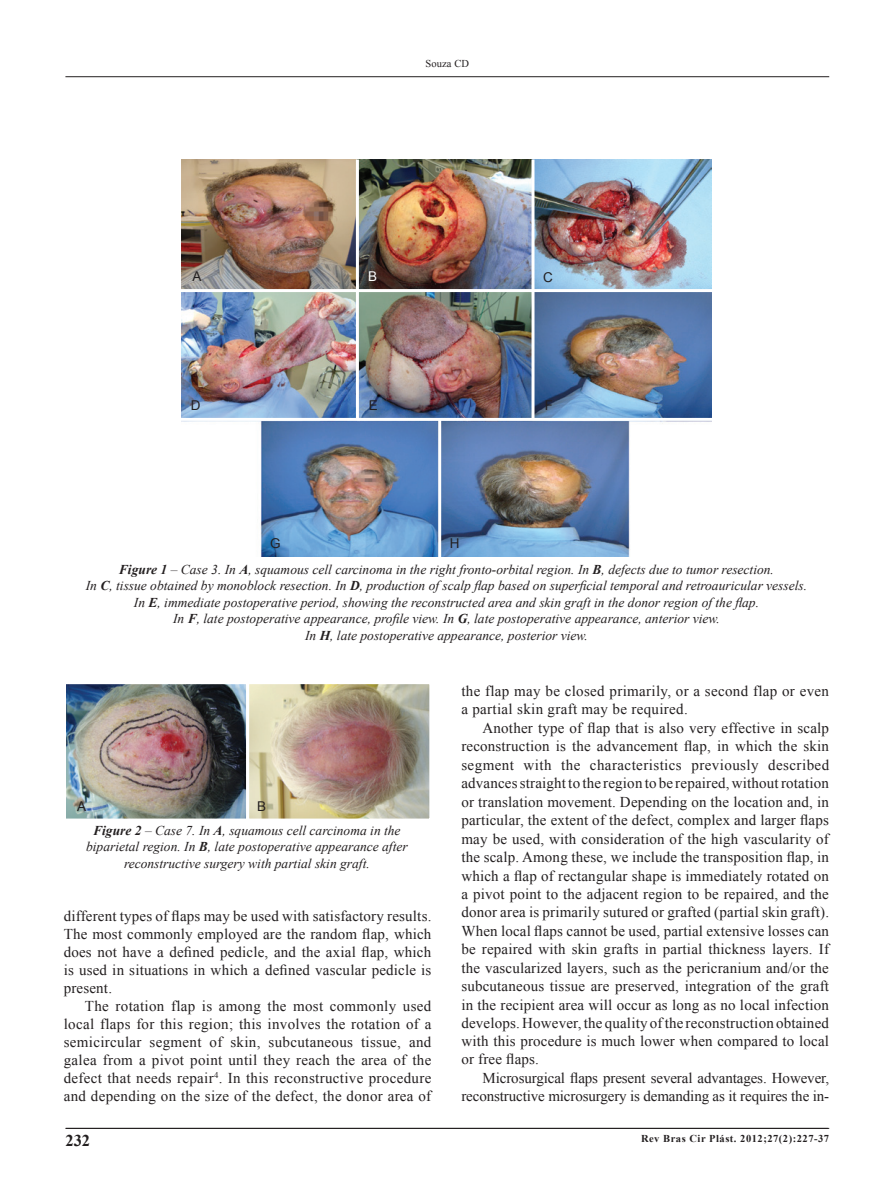
<style>
.page{position:relative;width:893px;height:1191px;background:#fff}
.page>*{position:absolute;margin:0;border:0;box-sizing:border-box;transform-origin:0 0}
.t1{font:700 16.5px "Times New Roman";color:#231f20}
.t2{font:15px/18.5px "Times New Roman";letter-spacing:.01em;color:#231f20;text-align:justify}
.t3{font:15px/18.3px "Times New Roman";letter-spacing:-.01em;color:#231f20;text-align:right}
.t4{font:italic 13.5px/16.5px "Times New Roman";color:#231f20;text-align:center}
.t5{font:13.5px "Arial";color:#231f20}
.t6{font:13.5px "Arial";color:#fff}
.t7{font:700 10.5px "Times New Roman";letter-spacing:.05em;color:#231f20}
.t8{font:10.5px "Times New Roman";letter-spacing:.01em;color:#231f20}
.s1{font-weight:700}
</style>
<div class="page">
<hr style="left:65px;top:1128px;width:764px;height:1px;background:#231f20">
<hr style="left:65px;top:76px;width:764px;height:1px;background:#231f20">
<img style="left:67px;top:685px;width:361px;height:132px">
<div style="left:63px;top:681px;width:186px;height:140px;border:3px solid #fff"></div>
<div style="left:246px;top:681px;width:186px;height:140px;border:3px solid #fff"></div>
<img style="left:181px;top:159px;width:531px;height:397px">
<hr style="left:180px;top:289px;width:533px;height:3px;background:#fff">
<hr style="left:181px;top:418px;width:533px;height:3px;background:#fff">
<hr style="left:356px;top:159px;width:3px;height:261px;background:#fff">
<hr style="left:531px;top:159px;width:3px;height:261px;background:#fff">
<hr style="left:438px;top:420px;width:3px;height:139px;background:#fff">
<p class="t8" style="left:425px;top:57px;width:45px">Souza CD</p>
<p class="t5" style="left:192px;top:267px;width:11px">A</p>
<p class="t5" style="left:191px;top:396px;width:11px">D</p>
<p class="t6" style="left:368px;top:267px;width:11px">B</p>
<p class="t5" style="left:369px;top:396px;width:11px">E</p>
<p class="t5" style="left:270px;top:534px;width:12px">G</p>
<p class="t5" style="left:450px;top:534px;width:11px">H</p>
<p class="t5" style="left:543px;top:268px;width:11px">C</p>
<p class="t5" style="left:545px;top:396px;width:10px">F</p>
<p class="t4" style="left:86px;top:561px;width:723px"><span class="s1">Figure 1</span> – Case 3. In <span class="s1">A</span>, squamous cell carcinoma in the right fronto-orbital region. In <span class="s1">B</span>, defects due to tumor resection.<br>In <span class="s1">C</span>, tissue obtained by monoblock resection. In <span class="s1">D</span>, production of scalp flap based on superficial temporal and retroauricular vessels.<br>In <span class="s1">E</span>, immediate postoperative period, showing the reconstructed area and skin graft in the donor region of the flap.<br>In <span class="s1">F</span>, late postoperative appearance, profile view. In <span class="s1">G</span>, late postoperative appearance, anterior view.<br>In <span class="s1">H</span>, late postoperative appearance, posterior view.</p>
<p class="t5" style="left:77px;top:797px;width:11px">A</p>
<p class="t5" style="left:257px;top:797px;width:11px">B</p>
<p class="t4" style="left:86px;top:821px;width:323px"><span class="s1">Figure 2</span> – Case 7. In <span class="s1">A</span>, squamous cell carcinoma in the biparietal region. In <span class="s1">B</span>, late postoperative appearance after reconstructive surgery with partial skin graft.</p>
<p class="t2" style="left:64px;top:907px;width:369px;line-height:18px">different types of flaps may be used with satisfactory results.<br>The most commonly employed are the random flap, which does not have a defined pedicle, and the axial flap, which is used in situations in which a defined vascular pedicle is present.</p>
<p class="t2" style="left:64px;top:997px;width:369px;line-height:18px;text-indent:21px">The rotation flap is among the most commonly used local flaps for this region; this involves the rotation of a semicircular segment of skin, subcutaneous tissue, and galea from a pivot point until they reach the area of the defect that needs repair<sup>4</sup>. In this reconstructive procedure and depending on the size of the defect, the donor area of</p>
<p class="t2" style="left:461px;top:681px;width:369px">the flap may be closed primarily, or a second flap or even a partial skin graft may be required.</p>
<p class="t2" style="left:461px;top:718px;width:369px;text-indent:21px">Another type of flap that is also very effective in scalp reconstruction is the advancement flap, in which the skin segment with the characteristics previously described advances straight to the region to be repaired, without rotation or translation movement. Depending on the location and, in particular, the extent of the defect, complex and larger flaps may be used, with consideration of the high vascularity of the scalp. Among these, we include the transposition flap, in which a flap of rectangular shape is immediately rotated on a pivot point to the adjacent region to be repaired, and the donor area is primarily sutured or grafted (partial skin graft).<br>When local flaps cannot be used, partial extensive losses can be repaired with skin grafts in partial thickness layers. If the vascularized layers, such as the pericranium and/or the subcutaneous tissue are preserved, integration of the graft in the recipient area will occur as long as no local infection develops. However, the quality of the reconstruction obtained with this procedure is much lower when compared to local or free flaps.</p>
<p class="t3" style="left:461px;top:1068px;width:369px">Microsurgical flaps present several advantages. However, reconstructive microsurgery is demanding as it requires the in-</p>
<p class="t1" style="left:65px;top:1129px;width:26px">232</p>
<p class="t7" style="left:641px;top:1131px;width:190px">Rev Bras Cir Plást. 2012;27(2):227-37</p>
</div>
